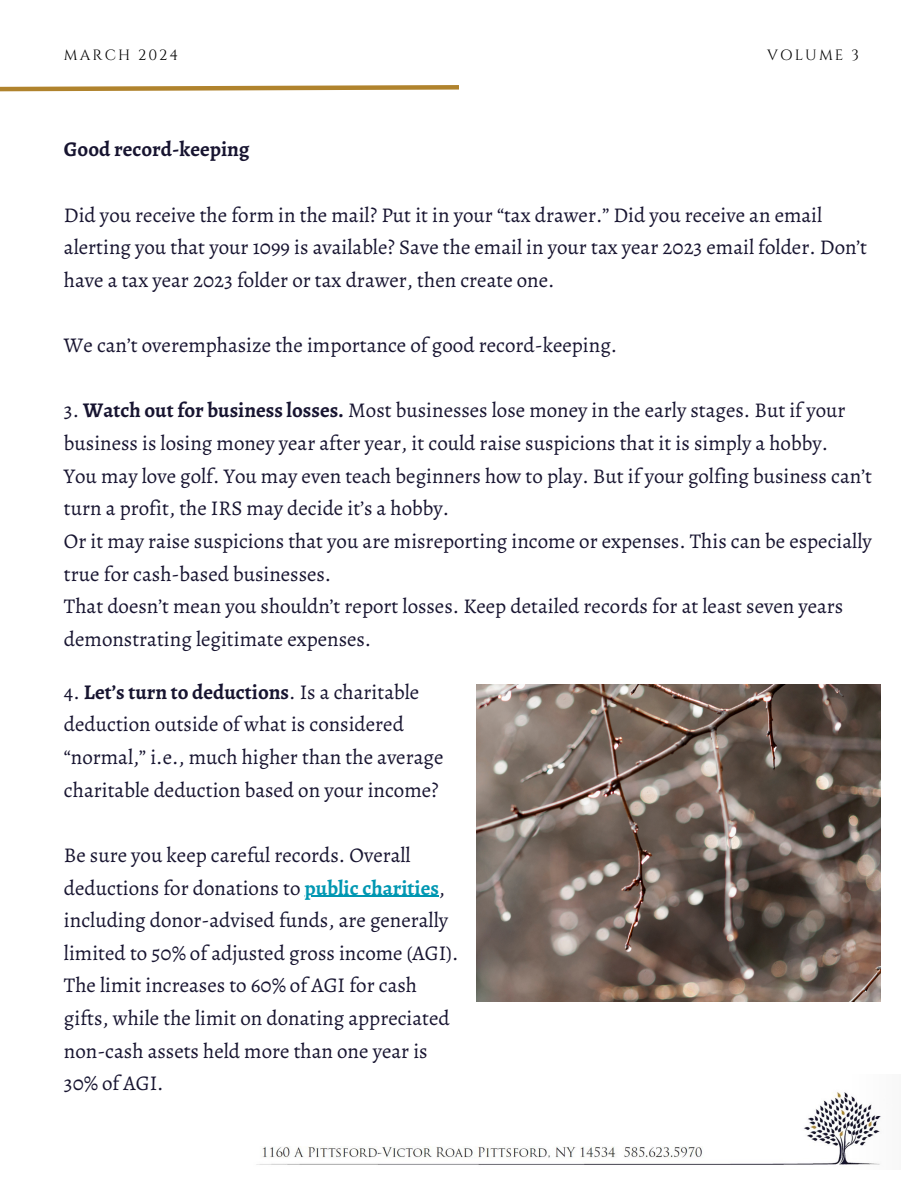
<style>
.page{position:relative;width:918px;height:1188px;background:#fff}
.page>*{position:absolute;margin:0;border:0;box-sizing:border-box;transform-origin:0 0}
.t1{font:21px/32.7px "Alegreya";color:#171430}
.t2{font:700 21px "Alegreya";color:#171430}
.t3{font:14.85px "Cinzel";letter-spacing:.14em;color:#000}
.s1{font-weight:700}
.s2{font-weight:700;color:#0097b2}
</style>
<div class="page">
<img style="left:256px;top:1092px;width:625px;height:73px">
<svg style="left:0;top:85px;width:459px;height:7px"></svg>
<img style="left:477px;top:684px;width:404px;height:318px">
<hr style="left:305px;top:896px;width:134px;height:1px;background:#0097b2">
<p class="t3" style="left:64px;top:46px;width:116px">MARCH 2024</p>
<p class="t3" style="left:767px;top:46px;width:93px">VOLUME 3</p>
<p class="t2" style="left:64px;top:135px;width:187px">Good record-keeping</p>
<p class="t1" style="left:64px;top:198px;width:805px">Did you receive the form in the mail? Put it in your “tax drawer.” Did you receive an email alerting you that your 1099 is available? Save the email in your tax year 2023 email folder. Don’t have a tax year 2023 folder or tax drawer, then create one.</p>
<p class="t1" style="left:64px;top:329px;width:555px">We can’t overemphasize the importance of good record-keeping.</p>
<p class="t1" style="left:64px;top:394px;width:810px">3. <span class="s1">Watch out for business losses.</span> Most businesses lose money in the early stages. But if your business is losing money year after year, it could raise suspicions that it is simply a hobby.<br>You may love golf. You may even teach beginners how to play. But if your golfing business can’t turn a profit, the IRS may decide it’s a hobby.<br>Or it may raise suspicions that you are misreporting income or expenses. This can be especially true for cash-based businesses.<br>That doesn’t mean you shouldn’t report losses. Keep detailed records for at least seven years demonstrating legitimate expenses.</p>
<p class="t1" style="left:64px;top:675px;width:381px">4. <span class="s1">Let’s turn to deductions</span>. Is a charitable deduction outside of what is considered “normal,” i.e., much higher than the average charitable deduction based on your income?</p>
<p class="t1" style="left:64px;top:839px;width:396px">Be sure you keep careful records. Overall deductions for donations to <span class="s2">public charities</span>, including donor-advised funds, are generally limited to 50% of adjusted gross income (AGI).<br>The limit increases to 60% of AGI for cash gifts, while the limit on donating appreciated non-cash assets held more than one year is 30% of AGI.</p>
</div>
